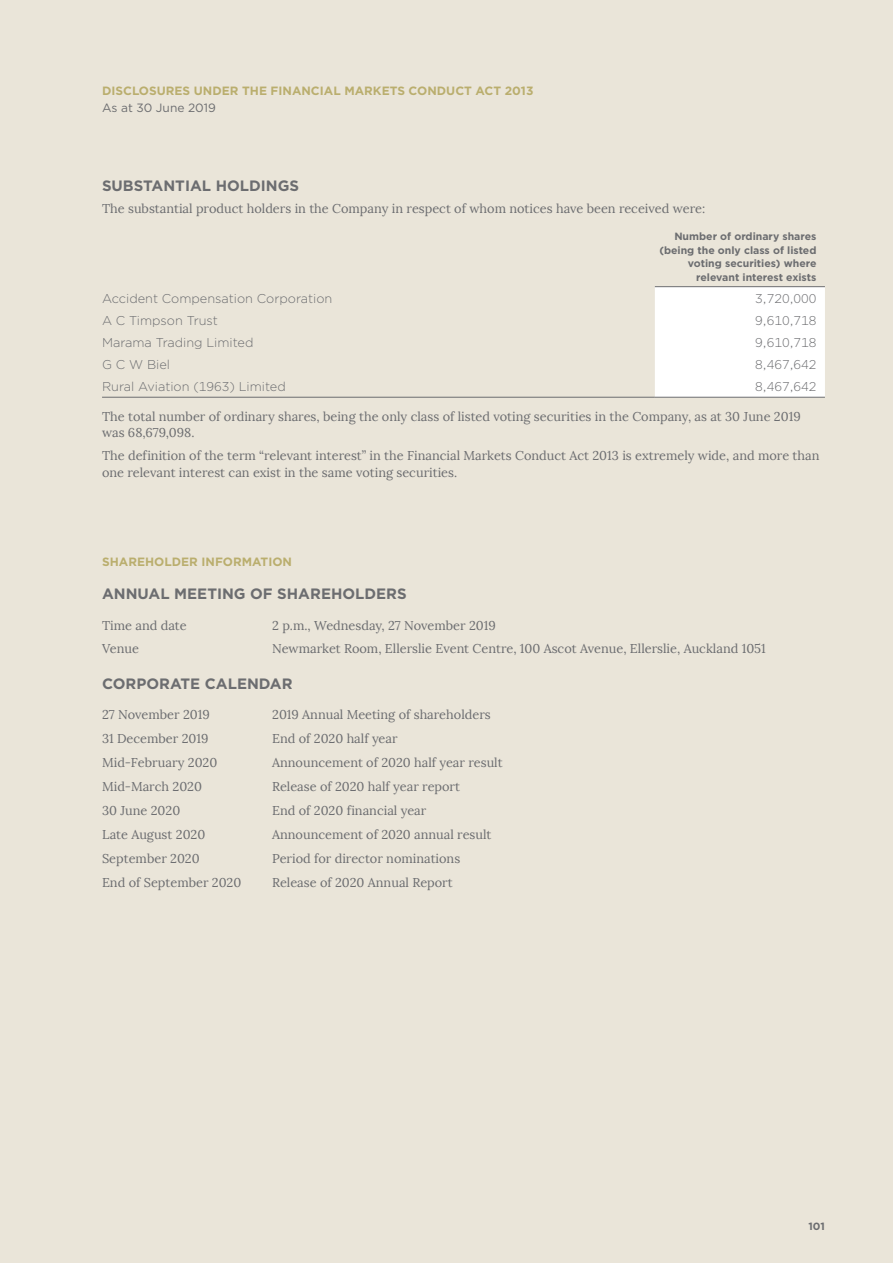
<style>
.page{position:relative;width:893px;height:1263px;background:#eae5d9}
.page>*{position:absolute;margin:0;border:0;box-sizing:border-box;transform-origin:0 0}
.t1{font:700 15px "Gotham";color:#6c6d70}
.t2{font:12.75px/16.5px "Lora";color:#6c6d70}
.t3{font:300 12.75px "Gotham";color:#6c6d70}
.t4{font:700 12px "Gotham";color:#baae6e}
.t5{font:12px "Gotham";color:#6c6d70}
.t6{font:700 10.5px/13.5px "Gotham";color:#6c6d70;text-align:right}
</style>
<div class="page">
<div style="left:655px;top:287px;width:170px;height:110px;background:#fff"></div>
<hr style="left:655px;top:286px;width:170px;height:1px;background:#6c6d70">
<hr style="left:102px;top:397px;width:553px;height:1px;background:#6c6d70">
<hr style="left:655px;top:397px;width:170px;height:1px;background:#6c6d70">
<p class="t4" style="left:102px;top:82px;width:433px">DISCLOSURES UNDER THE FINANCIAL MARKETS CONDUCT ACT 2013</p>
<p class="t5" style="left:102px;top:100px;width:115px">As at 30 June 2019</p>
<p class="t1" style="left:102px;top:175px;width:199px">SUBSTANTIAL HOLDINGS</p>
<p class="t2" style="left:102px;top:201px;width:605px">The substantial product holders in the Company in respect of whom notices have been received were:</p>
<p class="t6" style="left:659px;top:230px;width:159px">Number of ordinary shares (being the only class of listed voting securities) where relevant interest exists</p>
<p class="t3" style="left:102px;top:290px;width:232px">Accident Compensation Corporation</p>
<p class="t3" style="left:755px;top:290px;width:63px">3,720,000</p>
<p class="t3" style="left:102px;top:312px;width:117px">A C Timpson Trust</p>
<p class="t3" style="left:755px;top:312px;width:63px">9,610,718</p>
<p class="t3" style="left:102px;top:334px;width:153px">Marama Trading Limited</p>
<p class="t3" style="left:755px;top:334px;width:63px">9,610,718</p>
<p class="t3" style="left:102px;top:357px;width:69px">G C W Biel</p>
<p class="t3" style="left:755px;top:357px;width:63px">8,467,642</p>
<p class="t3" style="left:102px;top:379px;width:185px">Rural Aviation (1963) Limited</p>
<p class="t3" style="left:755px;top:379px;width:63px">8,467,642</p>
<p class="t2" style="left:102px;top:408px;width:700px">The total number of ordinary shares, being the only class of listed voting securities in the Company, as at 30 June 2019 was 68,679,098.</p>
<p class="t2" style="left:102px;top:447px;width:719px">The definition of the term “relevant interest” in the Financial Markets Conduct Act 2013 is extremely wide, and more than one relevant interest can exist in the same voting securities.</p>
<p class="t4" style="left:102px;top:553px;width:192px">SHAREHOLDER INFORMATION</p>
<p class="t1" style="left:102px;top:584px;width:306px">ANNUAL MEETING OF SHAREHOLDERS</p>
<p class="t2" style="left:102px;top:617px;width:86px">Time and date</p>
<p class="t2" style="left:272px;top:617px;width:225px">2 p.m., Wednesday, 27 November 2019</p>
<p class="t2" style="left:102px;top:641px;width:38px">Venue</p>
<p class="t2" style="left:272px;top:641px;width:495px">Newmarket Room, Ellerslie Event Centre, 100 Ascot Avenue, Ellerslie, Auckland 1051</p>
<p class="t1" style="left:102px;top:674px;width:192px">CORPORATE CALENDAR</p>
<p class="t2" style="left:102px;top:707px;width:109px">27 November 2019</p>
<p class="t2" style="left:272px;top:707px;width:220px">2019 Annual Meeting of shareholders</p>
<p class="t2" style="left:102px;top:731px;width:108px">31 December 2019</p>
<p class="t2" style="left:272px;top:731px;width:127px">End of 2020 half year</p>
<p class="t2" style="left:102px;top:755px;width:117px">Mid-February 2020</p>
<p class="t2" style="left:272px;top:755px;width:232px">Announcement of 2020 half year result</p>
<p class="t2" style="left:102px;top:778px;width:101px">Mid-March 2020</p>
<p class="t2" style="left:272px;top:778px;width:190px">Release of 2020 half year report</p>
<p class="t2" style="left:102px;top:802px;width:80px">30 June 2020</p>
<p class="t2" style="left:272px;top:802px;width:156px">End of 2020 financial year</p>
<p class="t2" style="left:102px;top:826px;width:105px">Late August 2020</p>
<p class="t2" style="left:272px;top:826px;width:221px">Announcement of 2020 annual result</p>
<p class="t2" style="left:102px;top:850px;width:99px">September 2020</p>
<p class="t2" style="left:272px;top:850px;width:190px">Period for director nominations</p>
<p class="t2" style="left:102px;top:874px;width:141px">End of September 2020</p>
<p class="t2" style="left:272px;top:874px;width:182px">Release of 2020 Annual Report</p>
<p class="t6" style="left:808px;top:1219px;width:18px">101</p>
</div>
